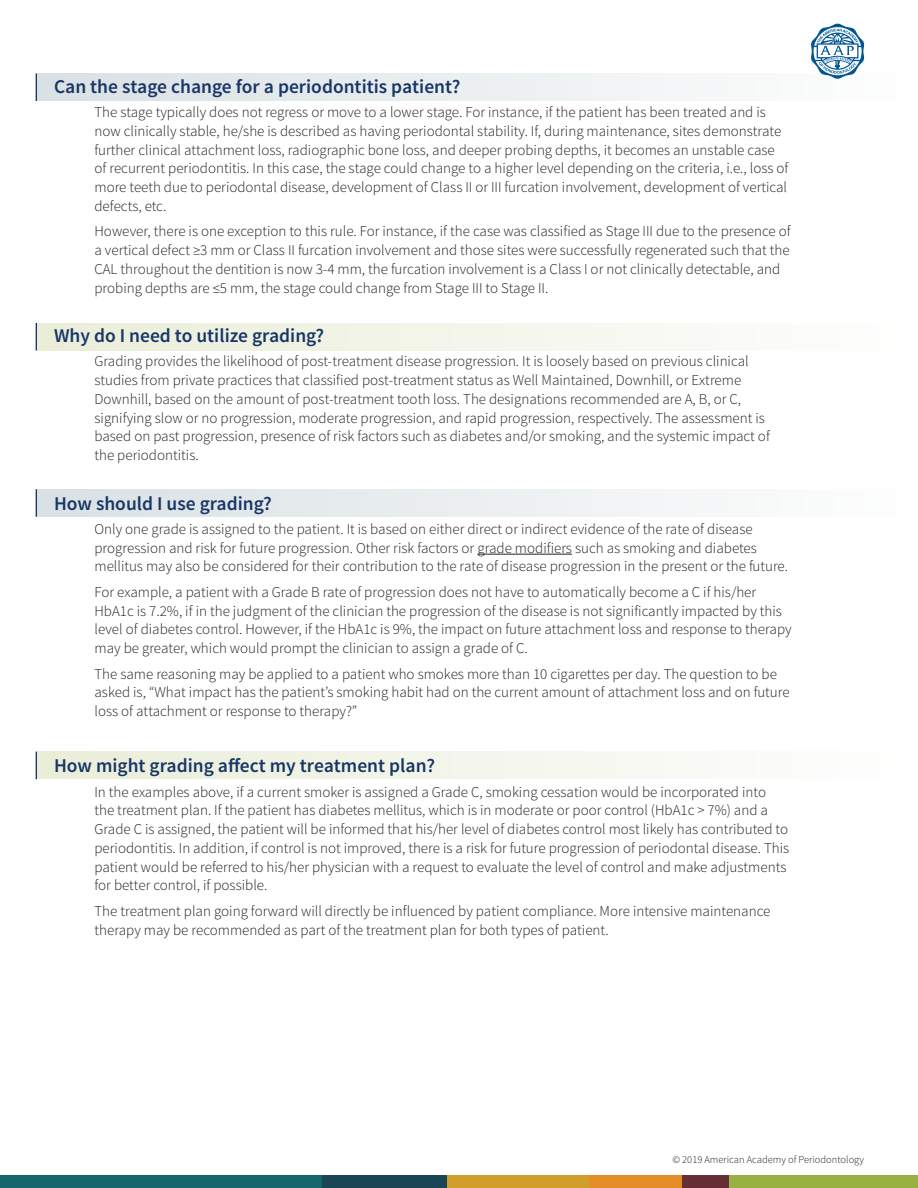
<style>
.page{position:relative;width:918px;height:1188px;background:#fff}
.page>*{position:absolute;margin:0;border:0;box-sizing:border-box;transform-origin:0 0}
.t1{font:600 19.5px "Source Sans Pro";color:#183667}
.t2{font:300 15px/18.8px "Source Sans Pro";color:#231f20}
.t3{font:300 10.5px "Source Sans Pro";color:#231f20}
</style>
<div class="page">
<div style="left:37px;top:73px;width:881px;height:28px;background:linear-gradient(to right,#d9e1e4,#fefefe)"></div>
<div style="left:37px;top:323px;width:881px;height:27px;background:linear-gradient(to right,#e9eed8,#fefefe)"></div>
<div style="left:37px;top:489px;width:881px;height:28px;background:linear-gradient(to right,#d9e1e4,#fefefe)"></div>
<div style="left:37px;top:752px;width:881px;height:27px;background:linear-gradient(to right,#e9eed8,#fefefe)"></div>
<svg style="left:36px;top:73px;width:1px;height:28px"></svg>
<svg style="left:36px;top:323px;width:1px;height:27px"></svg>
<svg style="left:36px;top:489px;width:1px;height:28px"></svg>
<svg style="left:36px;top:752px;width:1px;height:27px"></svg>
<div style="left:0;top:1175px;width:322px;height:13px;background:#15656d"></div>
<div style="left:322px;top:1175px;width:126px;height:13px;background:#1a4554"></div>
<div style="left:448px;top:1175px;width:142px;height:13px;background:#d19f29"></div>
<div style="left:729px;top:1175px;width:189px;height:13px;background:#99b043"></div>
<div style="left:682px;top:1175px;width:47px;height:13px;background:#672e36"></div>
<div style="left:590px;top:1175px;width:92px;height:13px;background:#e48d26"></div>
<svg style="left:811px;top:24px;width:53px;height:55px"></svg>
<hr style="left:477px;top:554px;width:95px;height:1px;background:#231f20">
<h1 class="t1" style="left:54px;top:74px;width:408px">Can the stage change for a periodontitis patient?</h1>
<p class="t2" style="left:94px;top:103px;width:696px">The stage typically does not regress or move to a lower stage. For instance, if the patient has been treated and is now clinically stable, he/she is described as having periodontal stability. If, during maintenance, sites demonstrate further clinical attachment loss, radiographic bone loss, and deeper probing depths, it becomes an unstable case of recurrent periodontitis. In this case, the stage could change to a higher level depending on the criteria, i.e., loss of more teeth due to periodontal disease, development of Class II or III furcation involvement, development of vertical defects, etc.</p>
<p class="t2" style="left:94px;top:222px;width:698px">However, there is one exception to this rule. For instance, if the case was classified as Stage III due to the presence of a vertical defect ≥3 mm or Class II furcation involvement and those sites were successfully regenerated such that the CAL throughout the dentition is now 3-4 mm, the furcation involvement is a Class I or not clinically detectable, and probing depths are ≤5 mm, the stage could change from Stage III to Stage II.</p>
<h1 class="t1" style="left:54px;top:323px;width:272px">Why do I need to utilize grading?</h1>
<p class="t2" style="left:94px;top:352px;width:677px">Grading provides the likelihood of post-treatment disease progression. It is loosely based on previous clinical studies from private practices that classified post-treatment status as Well Maintained, Downhill, or Extreme Downhill, based on the amount of post-treatment tooth loss. The designations recommended are A, B, or C, signifying slow or no progression, moderate progression, and rapid progression, respectively. The assessment is based on past progression, presence of risk factors such as diabetes and/or smoking, and the systemic impact of the periodontitis.</p>
<h1 class="t1" style="left:54px;top:491px;width:219px">How should I use grading?</h1>
<p class="t2" style="left:94px;top:520px;width:695px">Only one grade is assigned to the patient. It is based on either direct or indirect evidence of the rate of disease progression and risk for future progression. Other risk factors or grade modifiers such as smoking and diabetes mellitus may also be considered for their contribution to the rate of disease progression in the present or the future.</p>
<p class="t2" style="left:94px;top:583px;width:699px">For example, a patient with a Grade B rate of progression does not have to automatically become a C if his/her HbA1c is 7.2%, if in the judgment of the clinician the progression of the disease is not significantly impacted by this level of diabetes control. However, if the HbA1c is 9%, the impact on future attachment loss and response to therapy may be greater, which would prompt the clinician to assign a grade of C.</p>
<p class="t2" style="left:94px;top:664px;width:697px">The same reasoning may be applied to a patient who smokes more than 10 cigarettes per day. The question to be asked is, “What impact has the patient’s smoking habit had on the current amount of attachment loss and on future loss of attachment or response to therapy?”</p>
<h1 class="t1" style="left:54px;top:754px;width:383px">How might grading affect my treatment plan?</h1>
<p class="t2" style="left:94px;top:782px;width:696px">In the examples above, if a current smoker is assigned a Grade C, smoking cessation would be incorporated into the treatment plan. If the patient has diabetes mellitus, which is in moderate or poor control (HbA1c &gt; 7%) and a Grade C is assigned, the patient will be informed that his/her level of diabetes control most likely has contributed to periodontitis. In addition, if control is not improved, there is a risk for future progression of periodontal disease. This patient would be referred to his/her physician with a request to evaluate the level of control and make adjustments for better control, if possible.</p>
<p class="t2" style="left:94px;top:902px;width:677px">The treatment plan going forward will directly be influenced by patient compliance. More intensive maintenance therapy may be recommended as part of the treatment plan for both types of patient.</p>
<p class="t3" style="left:672px;top:1154px;width:193px">© 2019 American Academy of Periodontology</p>
</div>
